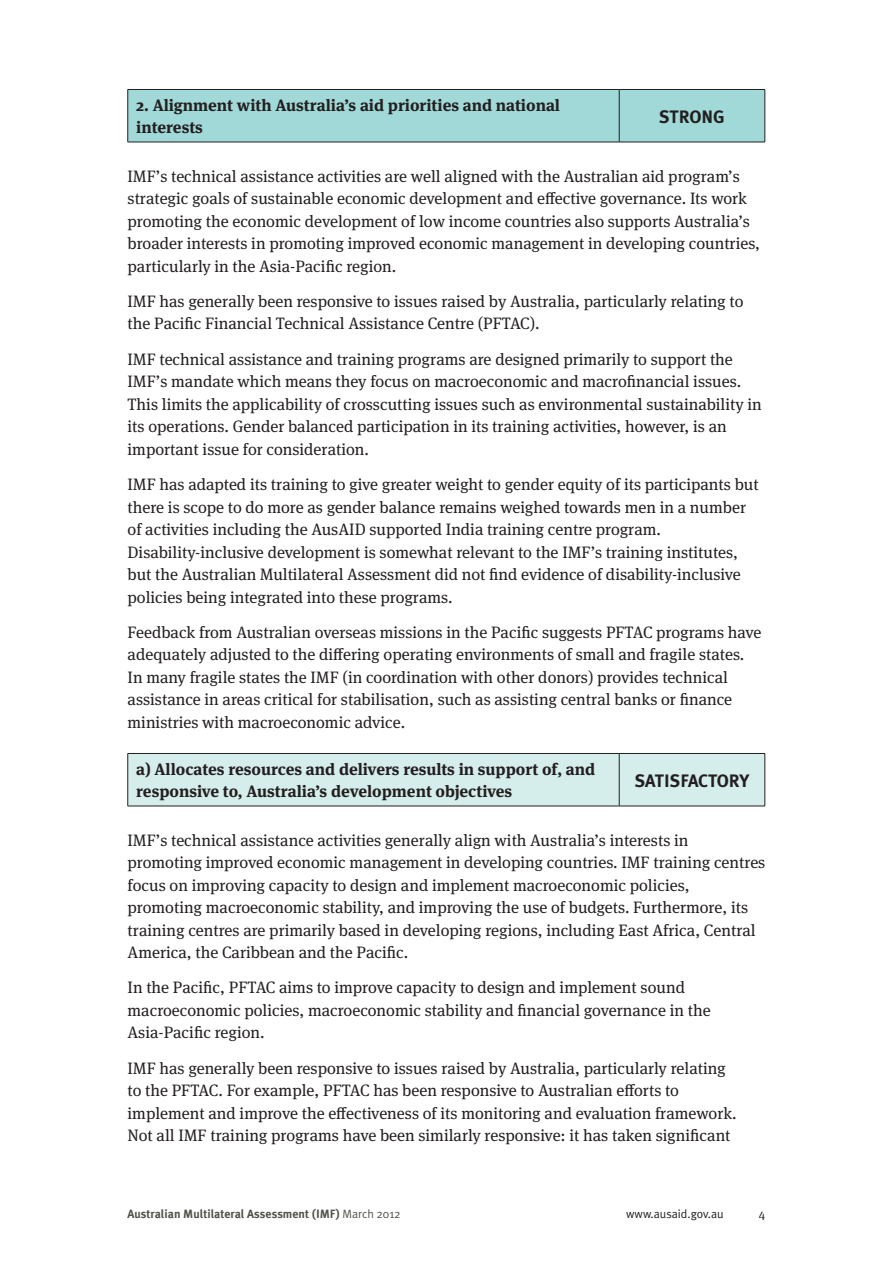
<style>
.page{position:relative;width:893px;height:1263px;background:#fff}
.page>*{position:absolute;margin:0;border:0;box-sizing:border-box;transform-origin:0 0}
._08bbbb_RIGHT_COLUMN{font:700 18px "Meta Plus";color:#231f20}
._04__BODY_TEXT{font:16.5px/22.5px "Meta Serif OT";color:#231f20}
._04__BODY_TEXT-2{font:700 16.5px/22.5px "Meta Serif OT";color:#231f20}
.t1{font:700 12px "Meta Plus";color:#53534a}
.t2{font:12px "Meta Plus Normal";color:#231f20}
.t3{font:12px "Meta Serif OT";color:#231f20}
.s1{font-family:"Meta Plus Normal";font-weight:400}
</style>
<div class="page">
<div style="left:128px;top:90px;width:637px;height:52px;background:#a0d9d7"></div>
<hr style="left:619px;top:90px;width:1px;height:52px;background:#231f20">
<hr style="left:128px;top:89px;width:491px;height:1px;background:#231f20">
<hr style="left:127px;top:90px;width:1px;height:52px;background:#231f20">
<hr style="left:619px;top:89px;width:146px;height:1px;background:#231f20">
<hr style="left:765px;top:90px;width:1px;height:52px;background:#231f20">
<hr style="left:128px;top:142px;width:491px;height:1px;background:#231f20">
<hr style="left:619px;top:142px;width:146px;height:1px;background:#231f20">
<div style="left:128px;top:754px;width:637px;height:52px;background:#d5edeb"></div>
<hr style="left:619px;top:754px;width:1px;height:52px;background:#231f20">
<hr style="left:128px;top:753px;width:491px;height:1px;background:#231f20">
<hr style="left:127px;top:754px;width:1px;height:52px;background:#231f20">
<hr style="left:619px;top:753px;width:146px;height:1px;background:#231f20">
<hr style="left:765px;top:754px;width:1px;height:52px;background:#231f20">
<hr style="left:128px;top:806px;width:491px;height:1px;background:#231f20">
<hr style="left:619px;top:806px;width:146px;height:1px;background:#231f20">
<p class="_04__BODY_TEXT-2" style="left:136px;top:94px;width:425px">2. Alignment with Australia’s aid priorities and national interests</p>
<p class="_08bbbb_RIGHT_COLUMN" style="left:659px;top:106px;width:67px">STRONG</p>
<p class="_04__BODY_TEXT" style="left:128px;top:165px;width:634px">IMF’s technical assistance activities are well aligned with the Australian aid program’s strategic goals of sustainable economic development and effective governance. Its work promoting the economic development of low income countries also supports Australia’s broader interests in promoting improved economic management in developing countries, particularly in the Asia-Pacific region.</p>
<p class="_04__BODY_TEXT" style="left:128px;top:290px;width:617px">IMF has generally been responsive to issues raised by Australia, particularly relating to the Pacific Financial Technical Assistance Centre (PFTAC).</p>
<p class="_04__BODY_TEXT" style="left:128px;top:348px;width:636px">IMF technical assistance and training programs are designed primarily to support the IMF’s mandate which means they focus on macroeconomic and macrofinancial issues.<br>This limits the applicability of crosscutting issues such as environmental sustainability in its operations. Gender balanced participation in its training activities, however, is an important issue for consideration.</p>
<p class="_04__BODY_TEXT" style="left:128px;top:473px;width:633px">IMF has adapted its training to give greater weight to gender equity of its participants but there is scope to do more as gender balance remains weighed towards men in a number of activities including the AusAID supported India training centre program.<br>Disability-inclusive development is somewhat relevant to the IMF’s training institutes, but the Australian Multilateral Assessment did not find evidence of disability-inclusive policies being integrated into these programs.</p>
<p class="_04__BODY_TEXT" style="left:128px;top:621px;width:635px">Feedback from Australian overseas missions in the Pacific suggests PFTAC programs have adequately adjusted to the differing operating environments of small and fragile states.<br>In many fragile states the IMF (in coordination with other donors) provides technical assistance in areas critical for stabilisation, such as assisting central banks or finance ministries with macroeconomic advice.</p>
<p class="_04__BODY_TEXT-2" style="left:136px;top:758px;width:460px">a) Allocates resources and delivers results in support of, and responsive to, Australia’s development objectives</p>
<p class="_08bbbb_RIGHT_COLUMN" style="left:635px;top:770px;width:116px">SATISFACTORY</p>
<p class="_04__BODY_TEXT" style="left:128px;top:829px;width:639px">IMF’s technical assistance activities generally align with Australia’s interests in promoting improved economic management in developing countries. IMF training centres focus on improving capacity to design and implement macroeconomic policies, promoting macroeconomic stability, and improving the use of budgets. Furthermore, its training centres are primarily based in developing regions, including East Africa, Central America, the Caribbean and the Pacific.</p>
<p class="_04__BODY_TEXT" style="left:128px;top:977px;width:585px">In the Pacific, PFTAC aims to improve capacity to design and implement sound macroeconomic policies, macroeconomic stability and financial governance in the<br>Asia-Pacific region.</p>
<p class="_04__BODY_TEXT" style="left:128px;top:1057px;width:610px">IMF has generally been responsive to issues raised by Australia, particularly relating to the PFTAC. For example, PFTAC has been responsive to Australian efforts to implement and improve the effectiveness of its monitoring and evaluation framework.<br>Not all IMF training programs have been similarly responsive: it has taken significant</p>
<p class="t1" style="left:128px;top:1207px;width:275px">Australian Multilateral Assessment (IMF) <span class="s1">March 2012</span></p>
<p class="t2" style="left:626px;top:1207px;width:99px">www.ausaid.gov.au</p>
<p class="t3" style="left:759px;top:1207px;width:8px">4</p>
</div>
